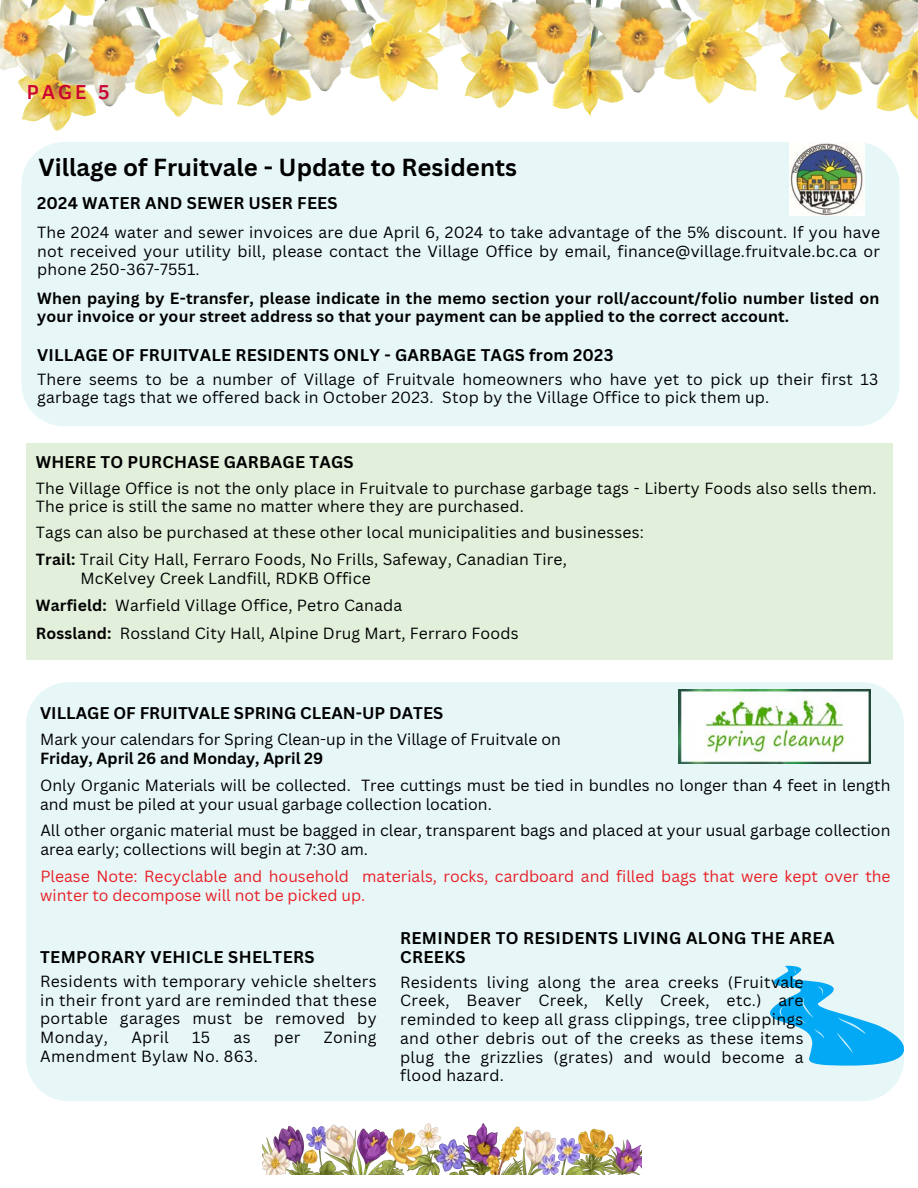
<style>
.page{position:relative;width:918px;height:1188px;background:#fff}
.page>*{position:absolute;margin:0;border:0;box-sizing:border-box;transform-origin:0 0}
.t1{font:700 24px "Canva Sans";color:#000}
.t2{font:500 20.7px "Clear Sans";color:#c03}
.t3{font:700 16.5px/19.2px "Canva Sans";letter-spacing:.015em;color:#000}
.t4{font:15.75px/18.8px "Canva Sans";letter-spacing:.015em;color:#000}
.t5{font:700 15.75px/18.6px "Canva Sans";letter-spacing:.015em;color:#000}
.t6{font:15.75px/18.9px "Canva Sans";color:#e72026}
.s1{font-weight:700}
</style>
<div class="page">
<img style="left:1px;top:0;width:917px;height:131px">
<img style="left:263px;top:1124px;width:379px;height:50px">
<div style="left:26px;top:682px;width:878px;height:419px;background:#e7f7f8"></div>
<img style="left:679px;top:690px;width:191px;height:74px">
<div style="left:21px;top:142px;width:879px;height:284px;background:#e7f7f8"></div>
<img style="left:789px;top:142px;width:76px;height:73px">
<div style="left:26px;top:444px;width:866px;height:216px;background:#e1efdb"></div>
<svg style="left:770px;top:966px;width:134px;height:100px;background:#82d4f6"></svg>
<h2 class="t2" style="left:27px;top:77px;width:85px">PAGE 5</h2>
<h1 class="t1" style="left:38px;top:151px;width:480px">Village of Fruitvale - Update to Residents</h1>
<p class="t3" style="left:37px;top:193px;width:302px">2024 WATER AND SEWER USER FEES</p>
<p class="t4" style="left:37px;top:223px;width:844px;text-align:justify">The 2024 water and sewer invoices are due April 6, 2024 to take advantage of the 5% discount. If you have not received your utility bill, please contact the Village Office by email, finance@village.fruitvale.bc.ca or phone 250-367-7551.</p>
<p class="t5" style="left:37px;top:288px;width:844px">When paying by E-transfer, please indicate in the memo section your roll/account/folio number listed on your invoice or your street address so that your payment can be applied to the correct account.</p>
<p class="t3" style="left:37px;top:345px;width:578px">VILLAGE OF FRUITVALE RESIDENTS ONLY - GARBAGE TAGS from 2023</p>
<p class="t4" style="left:37px;top:369px;width:842px">There seems to be a number of Village of Fruitvale homeowners who have yet to pick up their first 13 garbage tags that we offered back in October 2023. Stop by the Village Office to pick them up.</p>
<p class="t3" style="left:36px;top:452px;width:319px">WHERE TO PURCHASE GARBAGE TAGS</p>
<p class="t4" style="left:36px;top:478px;width:842px">The Village Office is not the only place in Fruitvale to purchase garbage tags - Liberty Foods also sells them.<br>The price is still the same no matter where they are purchased.</p>
<p class="t4" style="left:36px;top:518px;width:610px;line-height:27.5px">Tags can also be purchased at these other local municipalities and businesses:<br><span class="s1">Trail:</span> Trail City Hall, Ferraro Foods, No Frills, Safeway, Canadian Tire,</p>
<p class="t4" style="left:36px;top:564px;width:484px;line-height:27.5px;text-indent:45px">McKelvey Creek Landfill, RDKB Office<br><span class="s1">Warfield:</span> Warfield Village Office, Petro Canada<br><span class="s1">Rossland:</span> Rossland City Hall, Alpine Drug Mart, Ferraro Foods</p>
<p class="t3" style="left:40px;top:703px;width:405px">VILLAGE OF FRUITVALE SPRING CLEAN-UP DATES</p>
<p class="t4" style="left:40px;top:729px;width:522px">Mark your calendars for Spring Clean-up in the Village of Fruitvale on</p>
<p class="t5" style="left:40px;top:748px;width:285px">Friday, April 26 and Monday, April 29</p>
<p class="t4" style="left:40px;top:775px;width:852px">Only Organic Materials will be collected. Tree cuttings must be tied in bundles no longer than 4 feet in length and must be piled at your usual garbage collection location.</p>
<p class="t4" style="left:40px;top:821px;width:852px">All other organic material must be bagged in clear, transparent bags and placed at your usual garbage collection area early; collections will begin at 7:30 am.</p>
<p class="t6" style="left:40px;top:867px;width:852px">Please Note: Recyclable and household materials, rocks, cardboard and filled bags that were kept over the winter to decompose will not be picked up.</p>
<p class="t3" style="left:40px;top:947px;width:276px">TEMPORARY VEHICLE SHELTERS</p>
<p class="t4" style="left:40px;top:971px;width:338px;text-align:justify">Residents with temporary vehicle shelters in their front yard are reminded that these portable garages must be removed by Monday,</p>
<p class="t4" style="left:131px;top:1028px;width:39px">April</p>
<p class="t4" style="left:192px;top:1028px;width:20px">15</p>
<p class="t4" style="left:234px;top:1028px;width:18px">as</p>
<p class="t4" style="left:274px;top:1028px;width:28px">per</p>
<p class="t4" style="left:324px;top:1028px;width:54px">Zoning</p>
<p class="t4" style="left:40px;top:1046px;width:219px">Amendment Bylaw No. 863.</p>
<p class="t3" style="left:400px;top:928px;width:436px">REMINDER TO RESIDENTS LIVING ALONG THE AREA<br>CREEKS</p>
<p class="t4" style="left:400px;top:972px;width:405px;text-align:justify">Residents living along the area creeks (Fruitvale Creek, Beaver Creek, Kelly Creek, etc.) are reminded to keep all grass clippings, tree clippings and other debris out of the creeks as these items plug the grizzlies (grates) and would become a flood hazard.</p>
</div>
